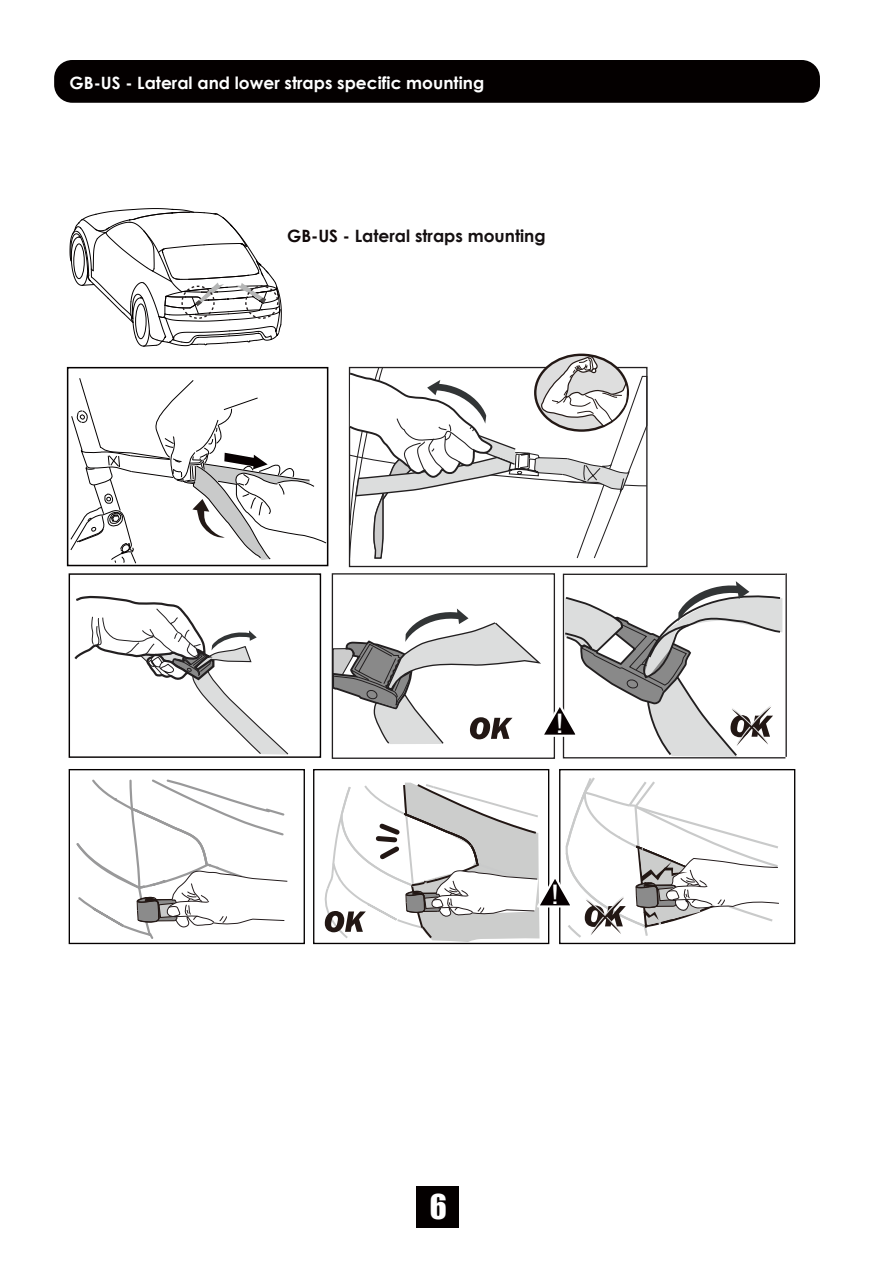
<style>
.page{position:relative;width:893px;height:1263px;background:#fff}
.page>*{position:absolute;margin:0;border:0;box-sizing:border-box;transform-origin:0 0}
.t1{font:31.35px "Impact";color:#fff}
.t2{font:27px "Arial";color:#fff;scale:1.13 1}
.t3{font:700 16.95px "Century Gothic";color:#fff}
.t4{font:700 16.95px "Century Gothic";color:#151011}
.s1{color:#120a0a}
</style>
<div class="page">
<div style="left:54px;top:60px;width:766px;height:43px;background:#040000;border-radius:18px"></div>
<div style="left:416px;top:1185px;width:43px;height:42px;background:#040000"></div>
<svg style="left:69px;top:208px;width:213px;height:139px"></svg>
<div style="left:181px;top:286px;width:34px;height:33px;border:1px dashed #241c1d;border-radius:50%"></div>
<div style="left:245px;top:286px;width:33px;height:33px;border:1px dashed #241c1d;border-radius:50%"></div>
<div style="left:69px;top:573px;width:252px;height:185px;border:1px solid #040000"></div>
<svg style="left:74px;top:595px;width:215px;height:160px"></svg>
<hr style="left:785px;top:573px;width:2px;height:184px;background:#221f20">
<svg style="left:331px;top:581px;width:451px;height:177px"></svg>
<svg style="left:70px;top:378px;width:255px;height:185px"></svg>
<div style="left:67px;top:367px;width:261px;height:199px;border:2px solid #040000"></div>
<svg style="left:348px;top:356px;width:300px;height:203px"></svg>
<div style="left:69px;top:769px;width:236px;height:175px;border:1px solid #040000"></div>
<svg style="left:76px;top:779px;width:212px;height:160px"></svg>
<div style="left:313px;top:769px;width:236px;height:175px;border:1px solid #040000"></div>
<div style="left:559px;top:769px;width:236px;height:175px;border:1px solid #040000"></div>
<svg style="left:324px;top:775px;width:455px;height:167px"></svg>
<p class="t3" style="left:70px;top:70px;width:416px">GB-US - Lateral and lower straps specific mounting</p>
<p class="t4" style="left:287px;top:223px;width:260px"><span class="s1">GB-US -</span> Lateral straps mounting</p>
<h2 class="t2" style="left:555px;top:705px;width:9px">!</h2>
<h2 class="t2" style="left:551px;top:876px;width:9px">!</h2>
<h1 class="t1" style="left:430px;top:1183px;width:19px">6</h1>
</div>
